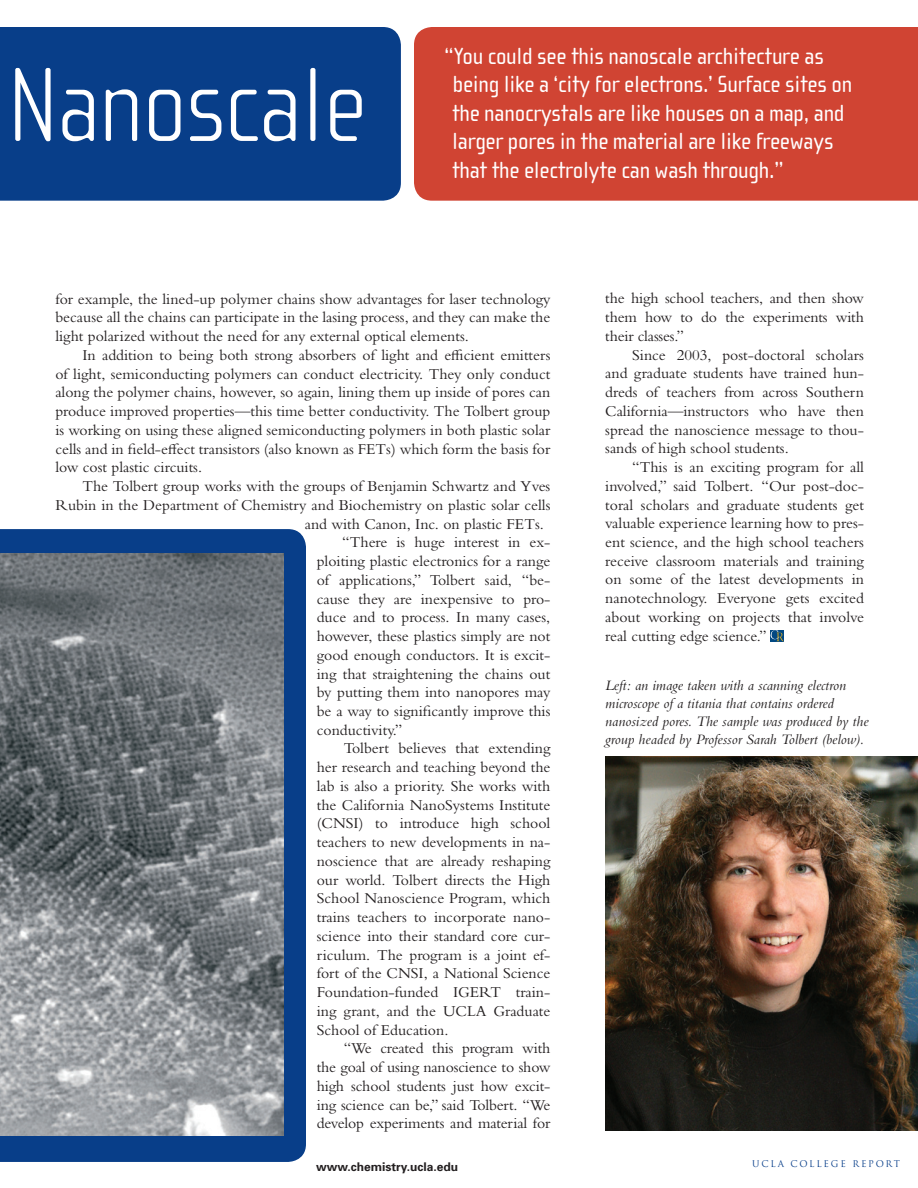
<style>
.page{position:relative;width:918px;height:1188px;background:#fff}
.page>*{position:absolute;margin:0;border:0;box-sizing:border-box;transform-origin:0 0}
.t1{font:100 108px "Cholla Sans";letter-spacing:-.02em;color:#fff}
.t2{font:24px/28.5px "Cholla Sans";letter-spacing:-.01em;color:#fff}
.t3{font:15.75px/18.8px "Bembo MT Std";color:#231f20;text-align:justify}
.t4{font:italic 15px/18px "Bembo MT Std";color:#231f20}
.t5{font:700 12px "Univers";color:#231f20}
.t6{font:9px "Trajan";letter-spacing:.2em;color:#083e89}
</style>
<div class="page">
<div style="left:0;top:529px;width:306px;height:633px;background:#083e89"></div>
<div style="left:0;top:27px;width:401px;height:174px;background:#083e89"></div>
<div style="left:414px;top:27px;width:504px;height:174px;background:#d04433"></div>
<img style="left:605px;top:756px;width:313px;height:375px">
<img style="left:0;top:554px;width:284px;height:581px">
<svg style="left:770px;top:630px;width:14px;height:11px"></svg>
<h1 class="t1" style="left:7px;top:46px;width:361px">Nanoscale</h1>
<h2 class="t2" style="left:452px;top:42px;width:402px;text-indent:-8px">“You could see this nanoscale architecture as being like a ‘city for electrons.’ Surface sites on the nanocrystals are like houses on a map, and larger pores in the material are like freeways that the electrolyte can wash through.”</h2>
<p class="t3" style="left:55px;top:289px;width:497px">for example, the lined-up polymer chains show advantages for laser technology because all the chains can participate in the lasing process, and they can make the light polarized without the need for any external optical elements.</p>
<p class="t3" style="left:55px;top:345px;width:497px;text-indent:27px">In addition to being both strong absorbers of light and efficient emitters of light, semiconducting polymers can conduct electricity. They only conduct along the polymer chains, however, so again, lining them up inside of pores can produce improved properties—this time better conductivity. The Tolbert group is working on using these aligned semiconducting polymers in both plastic solar cells and in field-effect transistors (also known as FETs) which form the basis for low cost plastic circuits.</p>
<p class="t3" style="left:82px;top:476px;width:469px">The Tolbert group works with the groups of Benjamin Schwartz and Yves</p>
<p class="t3" style="left:55px;top:495px;width:497px">Rubin in the Department of Chemistry and Biochemistry on plastic solar cells</p>
<p class="t3" style="left:305px;top:514px;width:241px">and with Canon, Inc. on plastic FETs.</p>
<p class="t3" style="left:342px;top:533px;width:210px">“There is huge interest in ex-</p>
<p class="t3" style="left:317px;top:551px;width:235px">ploiting plastic electronics for a range</p>
<p class="t3" style="left:317px;top:570px;width:235px">of applications,” Tolbert said, “be-</p>
<p class="t3" style="left:317px;top:589px;width:235px">cause they are inexpensive to pro-</p>
<p class="t3" style="left:317px;top:608px;width:235px">duce and to process. In many cases,</p>
<p class="t3" style="left:317px;top:626px;width:235px">however, these plastics simply are not</p>
<p class="t3" style="left:317px;top:645px;width:235px">good enough conductors. It is excit-</p>
<p class="t3" style="left:317px;top:664px;width:235px">ing that straightening the chains out</p>
<p class="t3" style="left:317px;top:683px;width:235px">by putting them into nanopores may</p>
<p class="t3" style="left:317px;top:701px;width:235px">be a way to significantly improve this</p>
<p class="t3" style="left:317px;top:720px;width:87px">conductivity.”</p>
<p class="t3" style="left:344px;top:739px;width:208px">Tolbert believes that extending</p>
<p class="t3" style="left:317px;top:758px;width:235px">her research and teaching beyond the</p>
<p class="t3" style="left:317px;top:776px;width:235px">lab is also a priority. She works with</p>
<p class="t3" style="left:317px;top:795px;width:235px">the California NanoSystems Institute</p>
<p class="t3" style="left:317px;top:814px;width:235px">(CNSI) to introduce high school</p>
<p class="t3" style="left:317px;top:833px;width:235px">teachers to new developments in na-</p>
<p class="t3" style="left:317px;top:851px;width:235px">noscience that are already reshaping</p>
<p class="t3" style="left:317px;top:870px;width:235px">our world. Tolbert directs the High</p>
<p class="t3" style="left:317px;top:889px;width:235px">School Nanoscience Program, which</p>
<p class="t3" style="left:317px;top:908px;width:235px">trains teachers to incorporate nano-</p>
<p class="t3" style="left:317px;top:926px;width:235px">science into their standard core cur-</p>
<p class="t3" style="left:317px;top:945px;width:235px">riculum. The program is a joint ef-</p>
<p class="t3" style="left:317px;top:964px;width:235px">fort of the CNSI, a National Science</p>
<p class="t3" style="left:317px;top:983px;width:235px">Foundation-funded IGERT train-</p>
<p class="t3" style="left:317px;top:1001px;width:235px">ing grant, and the UCLA Graduate</p>
<p class="t3" style="left:317px;top:1020px;width:133px">School of Education.</p>
<p class="t3" style="left:344px;top:1039px;width:208px">“We created this program with</p>
<p class="t3" style="left:317px;top:1058px;width:235px">the goal of using nanoscience to show</p>
<p class="t3" style="left:317px;top:1076px;width:235px">high school students just how excit-</p>
<p class="t3" style="left:317px;top:1095px;width:235px">ing science can be,” said Tolbert. “We</p>
<p class="t3" style="left:317px;top:1114px;width:235px">develop experiments and material for</p>
<p class="t5" style="left:316px;top:1159px;width:144px">www.chemistry.ucla.edu</p>
<p class="t3" style="left:605px;top:289px;width:260px">the high school teachers, and then show them how to do the experiments with their classes.”</p>
<p class="t3" style="left:605px;top:345px;width:260px;text-indent:27px">Since 2003, post-doctoral scholars and graduate students have trained hun&shy;dreds of teachers from across Southern California—instructors who have then spread the nanoscience message to thou&shy;sands of high school students.</p>
<p class="t3" style="left:605px;top:457px;width:260px;text-indent:27px">“This is an exciting program for all involved,” said Tolbert. “Our post-doc&shy;toral scholars and graduate students get valuable experience learning how to pres&shy;ent science, and the high school teachers receive classroom materials and training on some of the latest developments in nanotechnology. Everyone gets excited about working on projects that involve real cutting edge science.”</p>
<p class="t4" style="left:605px;top:675px;width:265px">Left: an image taken with a scanning electron microscope of a titania that contains ordered nanosized pores. The sample was produced by the group headed by Professor Sarah Tolbert (below).</p>
<p class="t6" style="left:752px;top:1159px;width:149px">UCLA COLLEGE REPORT</p>
</div>
